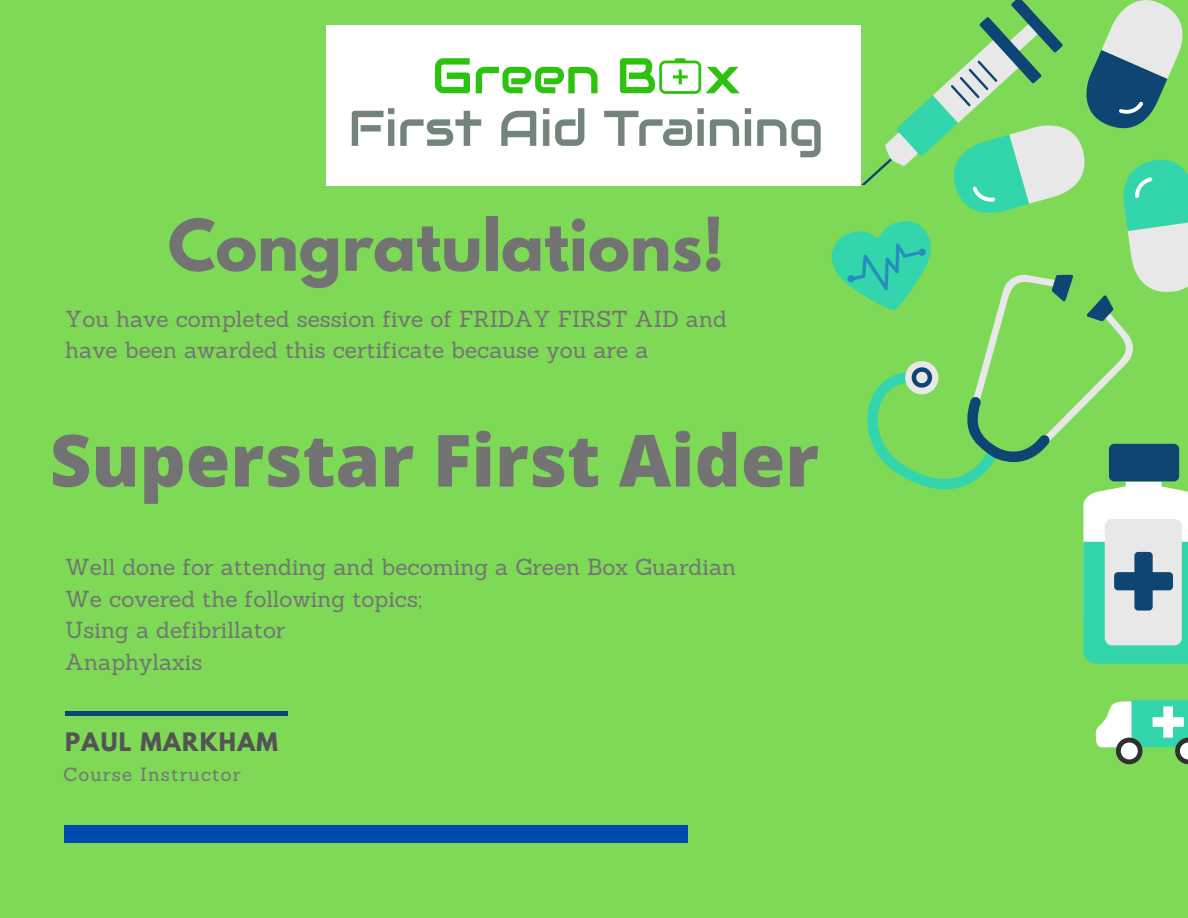
<style>
.page{position:relative;width:1188px;height:918px;background:#7ed957}
.page>*{position:absolute;margin:0;border:0;box-sizing:border-box;transform-origin:0 0}
.t1{font:800 72px "Open Sans";color:#737373}
.t2{font:700 63px "League Spartan";color:#737373}
.t3{font:22.65px/31.5px "Sanchez";color:#737373}
.t4{font:700 22.65px "League Spartan";letter-spacing:.06em;color:#545454}
.t5{font:18.75px "Sanchez";letter-spacing:.06em;color:#737373}
</style>
<div class="page">
<svg style="left:831px;top:0;width:357px;height:664px"></svg>
<div style="left:1105px;top:519px;width:77px;height:126px;background:#e8e8e8;border-radius:7px"></div>
<div style="left:1109px;top:444px;width:70px;height:37px;background:#0e4573;border-radius:5px"></div>
<div style="left:1114px;top:572px;width:59px;height:18px;background:#0e4573;border-radius:4px"></div>
<div style="left:1134px;top:552px;width:19px;height:59px;background:#0e4573;border-radius:4px"></div>
<svg style="left:1096px;top:700px;width:92px;height:64px"></svg>
<hr style="left:65px;top:712px;width:223px;height:3px;background:#0e4573">
<div style="left:64px;top:826px;width:624px;height:16px;background:#004aad"></div>
<img style="left:327px;top:25px;width:534px;height:161px">
<h2 class="t2" style="left:168px;top:214px;width:558px">Congratulations!</h2>
<p class="t3" style="left:65px;top:303px;width:663px">You have completed session five of FRIDAY FIRST AID and have been awarded this certificate because you are a</p>
<h1 class="t1" style="left:50px;top:410px;width:771px">Superstar First Aider</h1>
<p class="t3" style="left:65px;top:551px;width:672px">Well done for attending and becoming a Green Box Guardian<br>We covered the following topics;<br>Using a defibrillator<br>Anaphylaxis</p>
<p class="t4" style="left:65px;top:731px;width:214px">PAUL MARKHAM</p>
<p class="t5" style="left:64px;top:762px;width:179px">Course Instructor</p>
</div>
